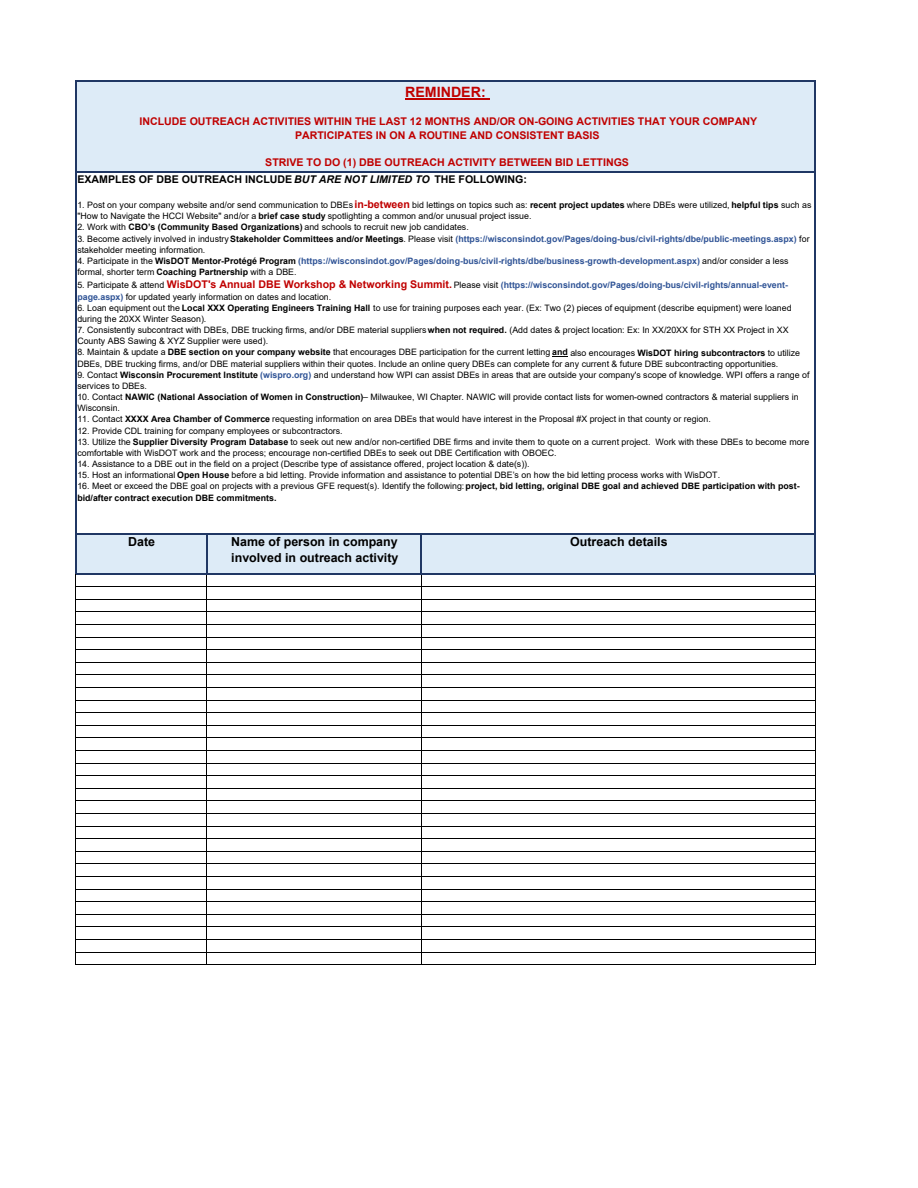
<style>
.page{position:relative;width:918px;height:1188px;background:#fff}
.page>*{position:absolute;margin:0;border:0;box-sizing:border-box;transform-origin:0 0}
.t1{font:700 14.25px "Arial";color:#c00000}
.t2{font:700 12.45px/15.5px "Arial";color:#000}
.t3{font:700 10.65px/13.5px "Arial";color:#c00000;text-align:center}
.t4{font:700 10.65px "Arial";color:#000}
.t5{font:8.85px/11.1px "Arial";color:#000}
.t6{font:700 8.85px/11.1px "Arial";color:#305496}
.t7{font:700 8.85px/11.1px "Arial";color:#000}
.s1{font-style:italic}
.s2{font-weight:700;font-size:10.65px;color:#c00000}
.s3{font-weight:700}
.s4{font-weight:400;color:#000}
.s5{color:#000}
.s6{font-size:10.65px;color:#c00000}
.s7{font-weight:700;color:#305496}
.s8{font-weight:400}
</style>
<div class="page">
<div style="left:76px;top:82px;width:740px;height:90px;background:#ddebf7"></div>
<div style="left:76px;top:534px;width:740px;height:40px;background:#ddebf7"></div>
<hr style="left:405px;top:98px;width:85px;height:2px;background:#c00000">
<svg style="left:552px;top:356px;width:16px;height:1px"></svg>
<hr style="left:75px;top:80px;width:1px;height:495px;background:#203764">
<hr style="left:206px;top:535px;width:1px;height:40px;background:#203764">
<hr style="left:420px;top:535px;width:2px;height:40px;background:#203764">
<hr style="left:815px;top:82px;width:1px;height:493px;background:#203764">
<hr style="left:75px;top:575px;width:1px;height:390px;background:#000">
<hr style="left:815px;top:575px;width:1px;height:390px;background:#000">
<hr style="left:206px;top:575px;width:1px;height:390px;background:#000">
<hr style="left:421px;top:575px;width:1px;height:390px;background:#000">
<hr style="left:76px;top:80px;width:740px;height:2px;background:#203764">
<hr style="left:76px;top:172px;width:740px;height:1px;background:#203764">
<hr style="left:76px;top:533px;width:740px;height:2px;background:#203764">
<hr style="left:76px;top:573px;width:740px;height:2px;background:#203764">
<hr style="left:76px;top:586px;width:740px;height:1px;background:#000">
<hr style="left:76px;top:599px;width:740px;height:1px;background:#000">
<hr style="left:76px;top:611px;width:740px;height:1px;background:#000">
<hr style="left:76px;top:624px;width:740px;height:1px;background:#000">
<hr style="left:76px;top:637px;width:740px;height:1px;background:#000">
<hr style="left:76px;top:649px;width:740px;height:1px;background:#000">
<hr style="left:76px;top:662px;width:740px;height:1px;background:#000">
<hr style="left:76px;top:674px;width:740px;height:1px;background:#000">
<hr style="left:76px;top:687px;width:740px;height:1px;background:#000">
<hr style="left:76px;top:700px;width:740px;height:1px;background:#000">
<hr style="left:76px;top:712px;width:740px;height:1px;background:#000">
<hr style="left:76px;top:725px;width:740px;height:1px;background:#000">
<hr style="left:76px;top:737px;width:740px;height:1px;background:#000">
<hr style="left:76px;top:750px;width:740px;height:1px;background:#000">
<hr style="left:76px;top:763px;width:740px;height:1px;background:#000">
<hr style="left:76px;top:775px;width:740px;height:1px;background:#000">
<hr style="left:76px;top:788px;width:740px;height:1px;background:#000">
<hr style="left:76px;top:800px;width:740px;height:1px;background:#000">
<hr style="left:76px;top:813px;width:740px;height:1px;background:#000">
<hr style="left:76px;top:826px;width:740px;height:1px;background:#000">
<hr style="left:76px;top:838px;width:740px;height:1px;background:#000">
<hr style="left:76px;top:851px;width:740px;height:1px;background:#000">
<hr style="left:76px;top:863px;width:740px;height:1px;background:#000">
<hr style="left:76px;top:876px;width:740px;height:1px;background:#000">
<hr style="left:76px;top:889px;width:740px;height:1px;background:#000">
<hr style="left:76px;top:901px;width:740px;height:1px;background:#000">
<hr style="left:76px;top:914px;width:740px;height:1px;background:#000">
<hr style="left:76px;top:926px;width:740px;height:1px;background:#000">
<hr style="left:76px;top:939px;width:740px;height:1px;background:#000">
<hr style="left:76px;top:952px;width:740px;height:1px;background:#000">
<hr style="left:76px;top:964px;width:740px;height:1px;background:#000">
<h1 class="t1" style="left:405px;top:87px;width:82px">REMINDER:</h1>
<h2 class="t3" style="left:140px;top:116px;width:619px">INCLUDE OUTREACH ACTIVITIES WITHIN THE LAST 12 MONTHS AND/OR ON-GOING ACTIVITIES THAT YOUR COMPANY<br>PARTICIPATES IN ON A ROUTINE AND CONSISTENT BASIS</h2>
<h2 class="t3" style="left:265px;top:156px;width:365px">STRIVE TO DO (1) DBE OUTREACH ACTIVITY BETWEEN BID LETTINGS</h2>
<h1 class="t4" style="left:77px;top:175px;width:451px">EXAMPLES OF DBE OUTREACH INCLUDE <span class="s1">BUT ARE NOT LIMITED TO</span> THE FOLLOWING:</h1>
<p class="t5" style="left:77px;top:199px;width:736px;line-height:11.7px">1. Post on your company website and/or send communication to DBEs <span class="s2">in-between</span> bid lettings on topics such as: <span class="s3">recent project updates</span> where DBEs were utilized, <span class="s3">helpful tips</span> such as "How to Navigate the HCCI Website" and/or a <span class="s3">brief case study</span> spotlighting a common and/or unusual project issue.</p>
<p class="t5" style="left:77px;top:223px;width:393px">2. Work with <span class="s3">CBO’s (Community Based Organizations)</span> and schools to recruit new job candidates.</p>
<p class="t6" style="left:77px;top:234px;width:734px"><span class="s4">3. Become actively involved in industry</span> <span class="s5">Stakeholder Committees and/or Meetings</span><span class="s4">. Please visit</span> (https://wisconsindot.gov/Pages/doing-bus/civil-rights/dbe/public-meetings.aspx) <span class="s4">for</span></p>
<p class="t5" style="left:77px;top:245px;width:130px">stakeholder meeting information.</p>
<p class="t6" style="left:77px;top:256px;width:713px"><span class="s4">4. Participate in the</span> <span class="s5">WisDOT Mentor-Protégé Program</span> (https://wisconsindot.gov/Pages/doing-bus/civil-rights/dbe/business-growth-development.aspx) <span class="s4">and/or consider a less formal, shorter term</span> <span class="s5">Coaching Partnership</span> <span class="s4">with a DBE.</span></p>
<p class="t6" style="left:77px;top:280px;width:712px;line-height:11.7px"><span class="s4">5. Participate &amp; attend</span> <span class="s6">WisDOT's Annual DBE Workshop &amp; Networking Summit.</span> <span class="s4">Please visit</span> (https://wisconsindot.gov/Pages/doing-bus/civil-rights/annual-event&shy;page.aspx) <span class="s4">for updated yearly information on dates and location.</span></p>
<p class="t5" style="left:77px;top:303px;width:716px">6. Loan equipment out the <span class="s3">Local XXX Operating Engineers Training Hall</span> to use for training purposes each year. (Ex: Two (2) pieces of equipment (describe equipment) were loaned during the 20XX Winter Season).</p>
<p class="t5" style="left:77px;top:325px;width:713px">7. Consistently subcontract with DBEs, DBE trucking firms, and/or DBE material suppliers <span class="s3">when not required.</span> (Add dates &amp; project location: Ex: In XX/20XX for STH XX Project in XX<br>County ABS Sawing &amp; XYZ Supplier were used).</p>
<p class="t5" style="left:77px;top:348px;width:724px">8. Maintain &amp; update a <span class="s3">DBE section on your company website</span> that encourages DBE participation for the current letting <span class="s3">and</span> also encourages <span class="s3">WisDOT hiring subcontractors</span> to utilize<br>DBEs, DBE trucking firms, and/or DBE material suppliers within their quotes. Include an online query DBEs can complete for any current &amp; future DBE subcontracting opportunities.</p>
<p class="t5" style="left:77px;top:370px;width:734px">9. Contact <span class="s3">Wisconsin Procurement Institute</span> <span class="s7">(wispro.org)</span> and understand how WPI can assist DBEs in areas that are outside your company's scope of knowledge. WPI offers a range of services to DBEs.</p>
<p class="t5" style="left:77px;top:392px;width:723px">10. Contact <span class="s3">NAWIC (National Association of Women in Construction)</span>– Milwaukee, WI Chapter. NAWIC will provide contact lists for women-owned contractors &amp; material suppliers in<br>Wisconsin.</p>
<p class="t5" style="left:77px;top:415px;width:635px">11. Contact <span class="s3">XXXX Area Chamber of Commerce</span> requesting information on area DBEs that would have interest in the Proposal #X project in that county or region.</p>
<p class="t5" style="left:77px;top:426px;width:267px">12. Provide CDL training for company employees or subcontractors.</p>
<p class="t5" style="left:77px;top:437px;width:734px">13. Utilize the <span class="s3">Supplier Diversity Program Database</span> to seek out new and/or non-certified DBE firms and invite them to quote on a current project. Work with these DBEs to become more</p>
<p class="t5" style="left:77px;top:448px;width:481px">comfortable with WisDOT work and the process; encourage non-certified DBEs to seek out DBE Certification with OBOEC.</p>
<p class="t5" style="left:77px;top:459px;width:454px">14. Assistance to a DBE out in the field on a project (Describe type of assistance offered, project location &amp; date(s)).</p>
<p class="t5" style="left:77px;top:470px;width:644px">15. Host an informational <span class="s3">Open House</span> before a bid letting. Provide information and assistance to potential DBE’s on how the bid letting process works with WisDOT.</p>
<p class="t7" style="left:77px;top:482px;width:724px"><span class="s8">16. Meet or exceed the DBE goal on projects with a previous GFE request(s). Identify the following:</span> project, bid letting, original DBE goal and achieved DBE participation with post&shy;bid/after contract execution DBE commitments.</p>
<p class="t2" style="left:128px;top:535px;width:28px">Date</p>
<p class="t2" style="left:231px;top:535px;width:169px">Name of person in company involved in outreach activity</p>
<p class="t2" style="left:570px;top:535px;width:99px">Outreach details</p>
</div>
